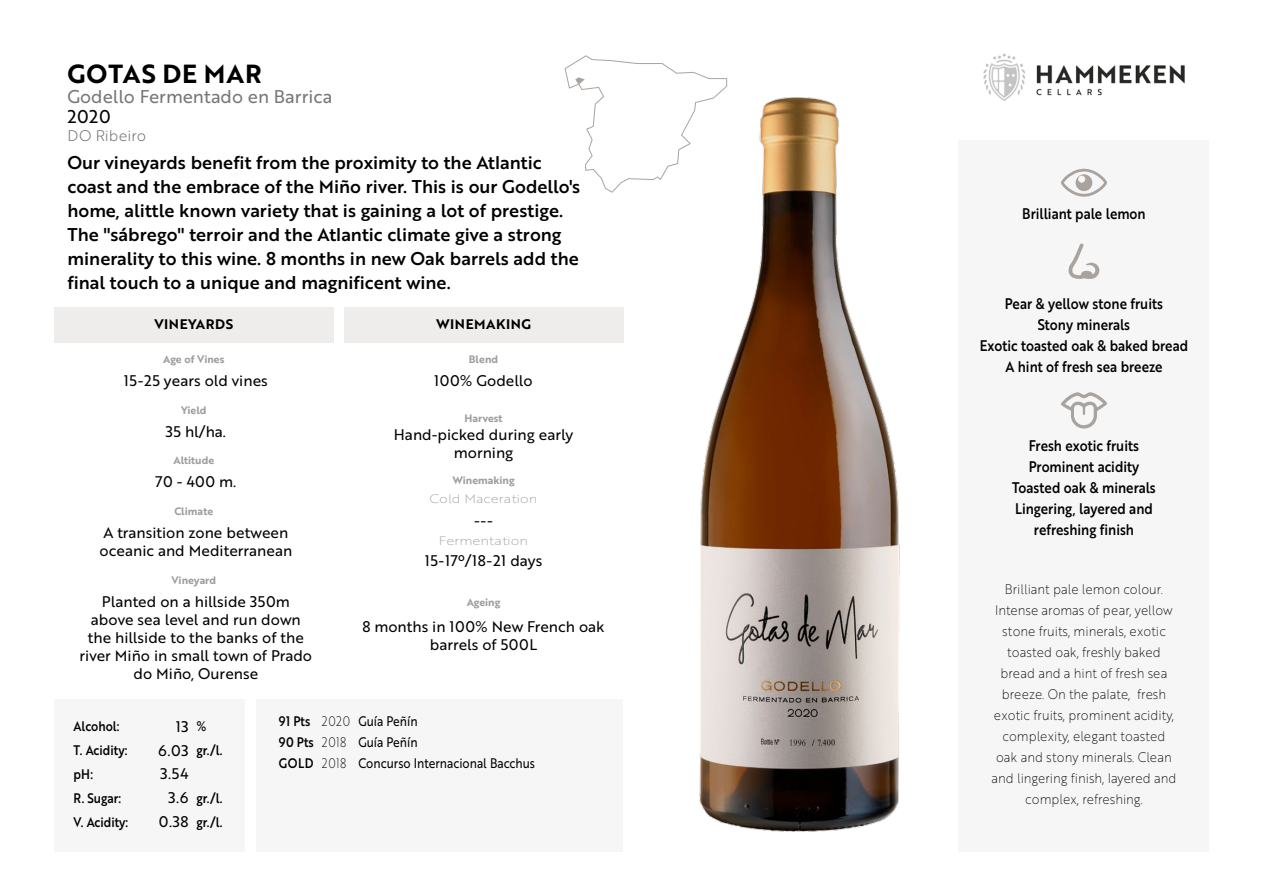
<style>
.page{position:relative;width:1263px;height:893px;background:#fff}
.page>*{position:absolute;margin:0;border:0;box-sizing:border-box;transform-origin:0 0}
.t1{font:25.5px "Brother 1816 Bold";letter-spacing:.04em;color:#000}
.t2{font:18px/24px "Brother 1816 Medium";color:#000}
.t3{font:18px "Brother 1816 Regular";color:#777776}
.t4{font:18px "Brother 1816 Regular";color:#000}
.t5{font:15px/18px "Brother 1816 Regular";color:#000;text-align:center}
.t6{font:15px/21px "Brother 1816 Medium";color:#000;text-align:center;scale:.88 1}
.t7{font:15px "Brother 1816 Regular";letter-spacing:.02em;color:#000}
.t8{font:15px "Brother 1816 Light";color:#706f6f}
.t9{font:13.5px/21px "Brother 1816 Thin";color:#000;text-align:center;scale:.92 1}
.t10{font:13.5px/23.9px "Brother 1816 Medium";color:#000;scale:.88 1}
.t11{font:13.5px/21px "Brother 1816 Regular";color:#000;scale:.87 1}
.t12{font:13.5px "Brother 1816 Bold";letter-spacing:.04em;color:#000}
.t13{font:13.5px/21px "Brother 1816 Medium";letter-spacing:.04em;color:#000;scale:.88 1}
.t14{font:13.5px/21px "Brother 1816 Thin";letter-spacing:.045em;color:#000;scale:.87 1}
.t15{font:12px "Brother 1816 Thin";color:#9d9d9c;scale:1.15 1}
.t16{font:10.5px "Brother 1816 Bold";color:#9d9d9c}
</style>
<div class="page">
<div style="left:958px;top:140px;width:251px;height:711px;background:#f7f6f6"></div>
<div style="left:257px;top:699px;width:366px;height:152px;background:#f7f6f6"></div>
<div style="left:54px;top:699px;width:190px;height:152px;background:#f7f6f6"></div>
<div style="left:344px;top:308px;width:279px;height:35px;background:#efedec"></div>
<div style="left:54px;top:308px;width:280px;height:35px;background:#efedec"></div>
<svg style="left:1061px;top:392px;width:46px;height:37px"></svg>
<svg style="left:1068px;top:243px;width:32px;height:36px"></svg>
<svg style="left:1061px;top:169px;width:46px;height:28px"></svg>
<img style="left:992px;top:53px;width:193px;height:48px">
<img style="left:606px;top:63px;width:386px;height:769px">
<svg style="left:564px;top:55px;width:163px;height:138px"></svg>
<h1 class="t1" style="left:67px;top:54px;width:196px">GOTAS DE MAR</h1>
<p class="t3" style="left:67px;top:83px;width:266px">Godello Fermentado en Barrica</p>
<p class="t4" style="left:67px;top:103px;width:45px">2020</p>
<p class="t8" style="left:67px;top:125px;width:80px">DO Ribeiro</p>
<p class="t2" style="left:67px;top:150px;width:514px">Our vineyards benefit from the proximity to the Atlantic coast and the embrace of the Miño river. This is our Godello's home, alittle known variety that is gaining a lot of prestige.<br>The "sábrego" terroir and the Atlantic climate give a strong minerality to this wine. 8 months in new Oak barrels add the final touch to a unique and magnificent wine.</p>
<p class="t12" style="left:154px;top:314px;width:80px">VINEYARDS</p>
<p class="t12" style="left:436px;top:314px;width:97px">WINEMAKING</p>
<p class="t16" style="left:163px;top:352px;width:63px">Age of Vines</p>
<p class="t16" style="left:469px;top:352px;width:31px">Blend</p>
<p class="t5" style="left:124px;top:371px;width:145px">15-25 years old vines</p>
<p class="t5" style="left:434px;top:371px;width:100px">100% Godello</p>
<p class="t5" style="left:166px;top:421px;width:62px">35 hl/ha.</p>
<p class="t5" style="left:394px;top:425px;width:181px">Hand-picked during early morning</p>
<p class="t5" style="left:155px;top:472px;width:83px">70 - 400 m.</p>
<p class="t5" style="left:474px;top:511px;width:20px">---</p>
<p class="t5" style="left:99px;top:522px;width:194px;text-align:left">A transition zone between oceanic and Mediterranean</p>
<p class="t7" style="left:425px;top:550px;width:119px">15-17º/18-21 days</p>
<p class="t5" style="left:80px;top:592px;width:234px">Planted on a hillside 350m above sea level and run down the hillside to the banks of the river Miño in small town of Prado do Miño, Ourense</p>
<p class="t16" style="left:181px;top:402px;width:27px">Yield</p>
<p class="t16" style="left:464px;top:411px;width:40px">Harvest</p>
<p class="t16" style="left:173px;top:453px;width:42px">Altitude</p>
<p class="t16" style="left:452px;top:472px;width:64px">Winemaking</p>
<p class="t15" style="left:430px;top:490px;width:95px">Cold Maceration</p>
<p class="t15" style="left:439px;top:532px;width:79px">Fermentation</p>
<p class="t16" style="left:174px;top:503px;width:40px">Climate</p>
<p class="t16" style="left:171px;top:573px;width:46px">Vineyard</p>
<p class="t16" style="left:467px;top:594px;width:35px">Ageing</p>
<p class="t5" style="left:362px;top:616px;width:244px">8 months in 100% New French oak barrels of 500L</p>
<p class="t5" style="left:158px;top:714px;width:32px;line-height:23.9px;text-align:right">13<br>6.03</p>
<p class="t10" style="left:74px;top:714px;width:53px">Alcohol:</p>
<p class="t10" style="left:197px;top:714px;width:13px">%</p>
<p class="t10" style="left:74px;top:738px;width:63px">T. Acidity:</p>
<p class="t10" style="left:197px;top:738px;width:31px">gr./l.</p>
<p class="t10" style="left:74px;top:762px;width:56px">pH:<br>R. Sugar:</p>
<p class="t5" style="left:160px;top:762px;width:30px;line-height:23.9px">3.54<br>3.6</p>
<p class="t10" style="left:197px;top:785px;width:31px">gr./l.</p>
<p class="t10" style="left:74px;top:809px;width:64px">V. Acidity:</p>
<p class="t10" style="left:197px;top:809px;width:31px">gr./l.</p>
<p class="t5" style="left:159px;top:812px;width:31px">0.38</p>
<p class="t13" style="left:279px;top:710px;width:41px">91 Pts<br>90 Pts<br>GOLD</p>
<p class="t11" style="left:358px;top:710px;width:205px">Guía Peñín<br>Guía Peñín<br>Concurso Internacional Bacchus</p>
<p class="t14" style="left:322px;top:710px;width:34px">2020<br>2018<br>2018</p>
<p class="t6" style="left:1022px;top:203px;width:142px">Brilliant pale lemon</p>
<p class="t6" style="left:980px;top:293px;width:238px">Pear &amp; yellow stone fruits<br>Stony minerals<br>Exotic toasted oak &amp; baked bread<br>A hint of fresh sea breeze</p>
<p class="t6" style="left:1012px;top:435px;width:165px">Fresh exotic fruits<br>Prominent acidity<br>Toasted oak &amp; minerals<br>Lingering, layered and refreshing finish</p>
<p class="t9" style="left:991px;top:578px;width:202px">Brilliant pale lemon colour.<br>Intense aromas of pear, yellow stone fruits, minerals, exotic toasted oak, freshly baked bread and a hint of fresh sea breeze. On the palate, fresh exotic fruits, prominent acidity, complexity, elegant toasted oak and stony minerals. Clean and lingering finish, layered and complex, refreshing.</p>
</div>
